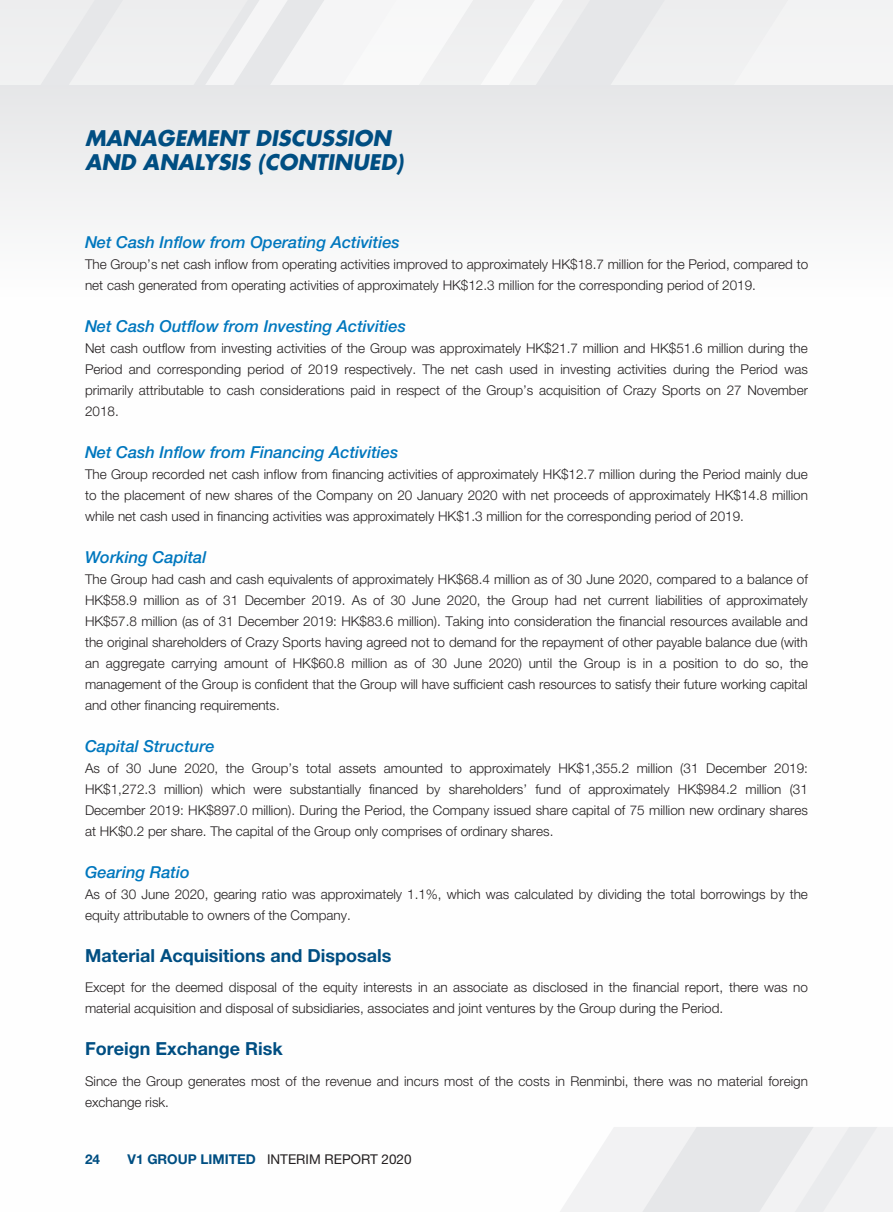
<style>
.page{position:relative;width:893px;height:1212px;background:#fff}
.page>*{position:absolute;margin:0;border:0;box-sizing:border-box;transform-origin:0 0}
.t1{font:italic 700 21px/24px "Futura Std";color:#004e82}
.t2{font:700 18px "Helvetica Neue LT Std";color:#004e82}
.t3{font:italic 500 16.5px "Helvetica Neue LT Std";color:#0077be}
.t4{font:300 13.5px/21px "Helvetica Neue LT Std";color:#231f20}
.t5{font:13.5px "Helvetica Neue LT Std";color:#231f20}
.t6{font:700 13.5px "Helvetica Neue LT Std";color:#004e82}
.s1{font-weight:700;color:#004e82}
</style>
<div class="page">
<div style="left:0;top:0;width:893px;height:1212px;background:linear-gradient(to bottom,#f4f5f5,#fff)"></div>
<div style="left:0;top:0;width:734px;height:85px;background:#efeff0"></div>
<div style="left:40px;top:0;width:97px;height:85px;background:#eeeeef"></div>
<svg style="left:193px;top:0;width:485px;height:85px"></svg>
<div style="left:734px;top:0;width:159px;height:85px;background:#f3f3f4"></div>
<svg style="left:519px;top:1127px;width:374px;height:85px"></svg>
<h1 class="t1" style="left:85px;top:126px;width:320px">MANAGEMENT DISCUSSION<br>AND ANALYSIS (CONTINUED)</h1>
<p class="t3" style="left:85px;top:232px;width:316px">Net Cash Inflow from Operating Activities</p>
<p class="t4" style="left:85px;top:253px;width:725px">The Group’s net cash inflow from operating activities improved to approximately HK$18.7 million for the Period, compared to net cash generated from operating activities of approximately HK$12.3 million for the corresponding period of 2019.</p>
<p class="t3" style="left:85px;top:316px;width:322px">Net Cash Outflow from Investing Activities</p>
<p class="t4" style="left:85px;top:337px;width:724px;text-align:justify">Net cash outflow from investing activities of the Group was approximately HK$21.7 million and HK$51.6 million during the Period and corresponding period of 2019 respectively. The net cash used in investing activities during the Period was primarily attributable to cash considerations paid in respect of the Group’s acquisition of Crazy Sports on 27 November 2018.</p>
<p class="t3" style="left:85px;top:442px;width:315px">Net Cash Inflow from Financing Activities</p>
<p class="t4" style="left:85px;top:463px;width:724px;text-align:justify">The Group recorded net cash inflow from financing activities of approximately HK$12.7 million during the Period mainly due to the placement of new shares of the Company on 20 January 2020 with net proceeds of approximately HK$14.8 million while net cash used in financing activities was approximately HK$1.3 million for the corresponding period of 2019.</p>
<p class="t3" style="left:85px;top:547px;width:123px">Working Capital</p>
<p class="t4" style="left:85px;top:568px;width:724px;text-align:justify">The Group had cash and cash equivalents of approximately HK$68.4 million as of 30 June 2020, compared to a balance of HK$58.9 million as of 31 December 2019. As of 30 June 2020, the Group had net current liabilities of approximately HK$57.8 million (as of 31 December 2019: HK$83.6 million). Taking into consideration the financial resources available and the original shareholders of Crazy Sports having agreed not to demand for the repayment of other payable balance due (with an aggregate carrying amount of HK$60.8 million as of 30 June 2020) until the Group is in a position to do so, the management of the Group is confident that the Group will have sufficient cash resources to satisfy their future working capital and other financing requirements.</p>
<p class="t3" style="left:85px;top:736px;width:131px">Capital Structure</p>
<p class="t4" style="left:85px;top:757px;width:724px;text-align:justify">As of 30 June 2020, the Group’s total assets amounted to approximately HK$1,355.2 million (31 December 2019:<br>HK$1,272.3 million) which were substantially financed by shareholders’ fund of approximately HK$984.2 million (31<br>December 2019: HK$897.0 million). During the Period, the Company issued share capital of 75 million new ordinary shares at HK$0.2 per share. The capital of the Group only comprises of ordinary shares.</p>
<p class="t3" style="left:85px;top:862px;width:106px">Gearing Ratio</p>
<p class="t4" style="left:85px;top:883px;width:724px">As of 30 June 2020, gearing ratio was approximately 1.1%, which was calculated by dividing the total borrowings by the equity attributable to owners of the Company.</p>
<h2 class="t2" style="left:85px;top:944px;width:308px">Material Acquisitions and Disposals</h2>
<p class="t4" style="left:85px;top:977px;width:724px">Except for the deemed disposal of the equity interests in an associate as disclosed in the financial report, there was no material acquisition and disposal of subsidiaries, associates and joint ventures by the Group during the Period.</p>
<h2 class="t2" style="left:85px;top:1038px;width:199px">Foreign Exchange Risk</h2>
<p class="t4" style="left:85px;top:1070px;width:724px">Since the Group generates most of the revenue and incurs most of the costs in Renminbi, there was no material foreign exchange risk.</p>
<p class="t6" style="left:85px;top:1150px;width:17px">24</p>
<p class="t5" style="left:128px;top:1151px;width:286px"><span class="s1">V1 GROUP LIMITED</span> INTERIM REPORT 2020</p>
</div>
